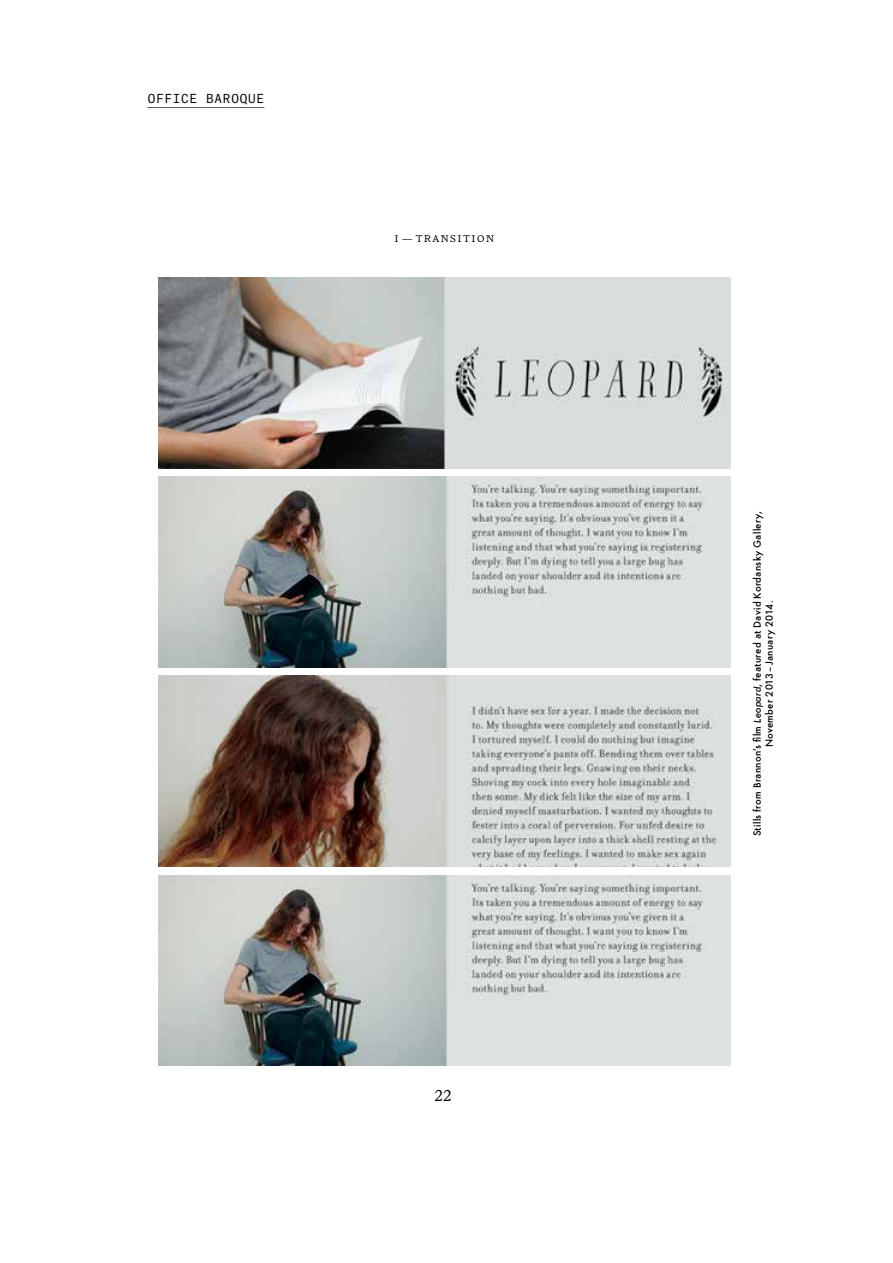
<style>
.page{position:relative;width:893px;height:1263px;background:#fff}
.page>*{position:absolute;margin:0;border:0;box-sizing:border-box;transform-origin:0 0}
.t1{font:16.8px "Italian Old Style MT Std";color:#000}
.t2{font:11.85px "Atlas TWOB Regular Logo";letter-spacing:.005em;color:#000}
.t3{font:500 9.6px/12.3px "LK Futura 1.0";letter-spacing:.03em;color:#000;text-align:center}
.t4{font:9.6px "Italian Old Style MT Std";letter-spacing:.15em;color:#000}
.s1{font-family:"Futura BT";font-style:italic}
</style>
<div class="page">
<img style="left:158px;top:875px;width:572px;height:191px">
<img style="left:158px;top:477px;width:572px;height:190px">
<img style="left:158px;top:676px;width:572px;height:191px">
<img style="left:158px;top:277px;width:572px;height:191px">
<p class="t2" style="left:148px;top:89px;width:118px">OFFICE BAROQUE</p>
<p class="t4" style="left:394px;top:233px;width:101px">I — TRANSITION</p>
<h1 class="t1" style="left:434px;top:1085px;width:19px">22</h1>
<p class="t3" style="left:751px;top:836px;width:327px;rotate:-90deg">Stills from Brannon’s film <span class="s1">Leopard</span>, featured at David Kordansky Gallery,<br>November 2013– January 2014.</p>
</div>
